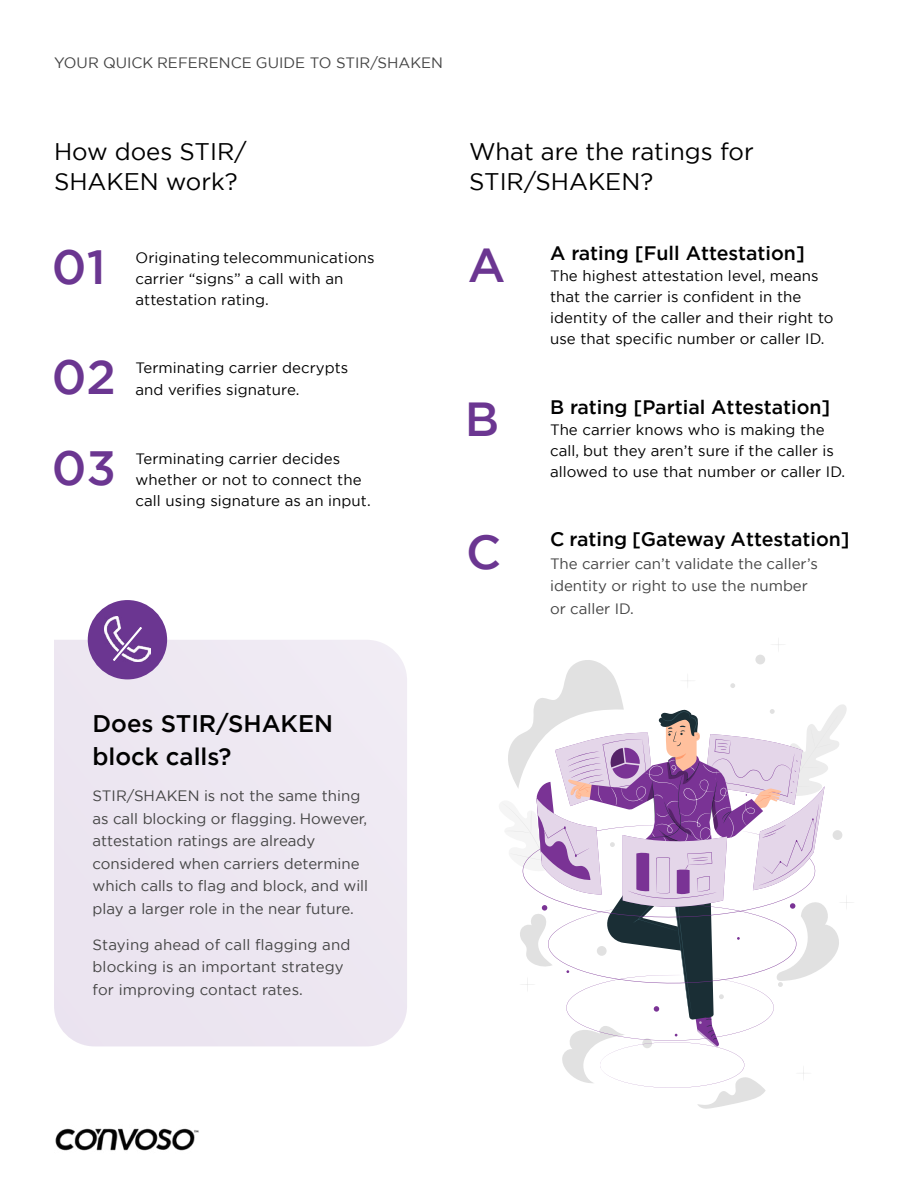
<style>
.page{position:relative;width:918px;height:1188px;background:#fff}
.page>*{position:absolute;margin:0;border:0;box-sizing:border-box;transform-origin:0 0}
.t1{font:500 48px "Gotham";color:#6b3691}
.t2{font:500 47.7px "Gotham";color:#6b3691}
.t3{font:24px/30px "Gotham";color:#010101}
.t4{font:500 24px/33px "Gotham";color:#010101}
.t5{font:500 19.5px "Gotham";color:#010101}
.t6{font:15px/22.5px "Gotham";color:#444}
.t7{font:15px/21px "Gotham";letter-spacing:.005em;color:#010101}
.t8{font:15px/21px "Gotham";letter-spacing:.005em;color:#000}
</style>
<div class="page">
<svg style="left:772px;top:639px;width:12px;height:12px"></svg>
<div style="left:755px;top:655px;width:10px;height:9px;background:#e1e1e1;border-radius:50%"></div>
<svg style="left:501px;top:659px;width:352px;height:450px"></svg>
<div style="left:54px;top:640px;width:353px;height:406px;background:#ede7f1"></div>
<div style="left:88px;top:600px;width:79px;height:79px;background:#6b3691;border-radius:50%"></div>
<img style="left:105px;top:616px;width:45px;height:44px">
<svg style="left:110px;top:624px;width:35px;height:38px"></svg>
<img style="left:55px;top:1128px;width:144px;height:23px">
<p class="t6" style="left:54px;top:51px;width:391px">YOUR QUICK REFERENCE GUIDE TO STIR/SHAKEN</p>
<h3 class="t3" style="left:54px;top:136px;width:194px">How does STIR/<br>SHAKEN work?</h3>
<h3 class="t3" style="left:469px;top:136px;width:286px">What are the ratings for<br>STIR/SHAKEN?</h3>
<h1 class="t1" style="left:52px;top:235px;width:55px">01</h1>
<p class="t8" style="left:136px;top:246px;width:241px">Originating telecommunications carrier “signs” a call with an attestation rating.</p>
<h1 class="t1" style="left:52px;top:345px;width:66px">02</h1>
<p class="t8" style="left:136px;top:356px;width:214px;line-height:22.5px">Terminating carrier decrypts and verifies signature.</p>
<h1 class="t1" style="left:52px;top:436px;width:66px">03</h1>
<p class="t8" style="left:136px;top:447px;width:237px">Terminating carrier decides whether or not to connect the call using signature as an input.</p>
<h3 class="t4" style="left:93px;top:707px;width:242px">Does STIR/SHAKEN block calls?</h3>
<p class="t6" style="left:93px;top:784px;width:277px">STIR/SHAKEN is not the same thing as call blocking or flagging. However, attestation ratings are already considered when carriers determine which calls to flag and block, and will play a larger role in the near future.</p>
<p class="t6" style="left:93px;top:933px;width:259px">Staying ahead of call flagging and blocking is an important strategy for improving contact rates.</p>
<h2 class="t2" style="left:468px;top:234px;width:39px">A</h2>
<h3 class="t5" style="left:550px;top:240px;width:256px">A rating [Full Attestation]</h3>
<p class="t7" style="left:550px;top:265px;width:285px">The highest attestation level, means that the carrier is confident in the identity of the caller and their right to use that specific number or caller ID.</p>
<h2 class="t2" style="left:465px;top:388px;width:36px">B</h2>
<h3 class="t5" style="left:550px;top:394px;width:282px">B rating [Partial Attestation]</h3>
<p class="t7" style="left:550px;top:418px;width:297px">The carrier knows who is making the call, but they aren’t sure if the caller is allowed to use that number or caller ID.</p>
<h2 class="t2" style="left:466px;top:521px;width:37px">C</h2>
<h3 class="t5" style="left:550px;top:527px;width:301px">C rating [Gateway Attestation]</h3>
<p class="t6" style="left:550px;top:552px;width:269px">The carrier can’t validate the caller’s identity or right to use the number or caller ID.</p>
</div>
